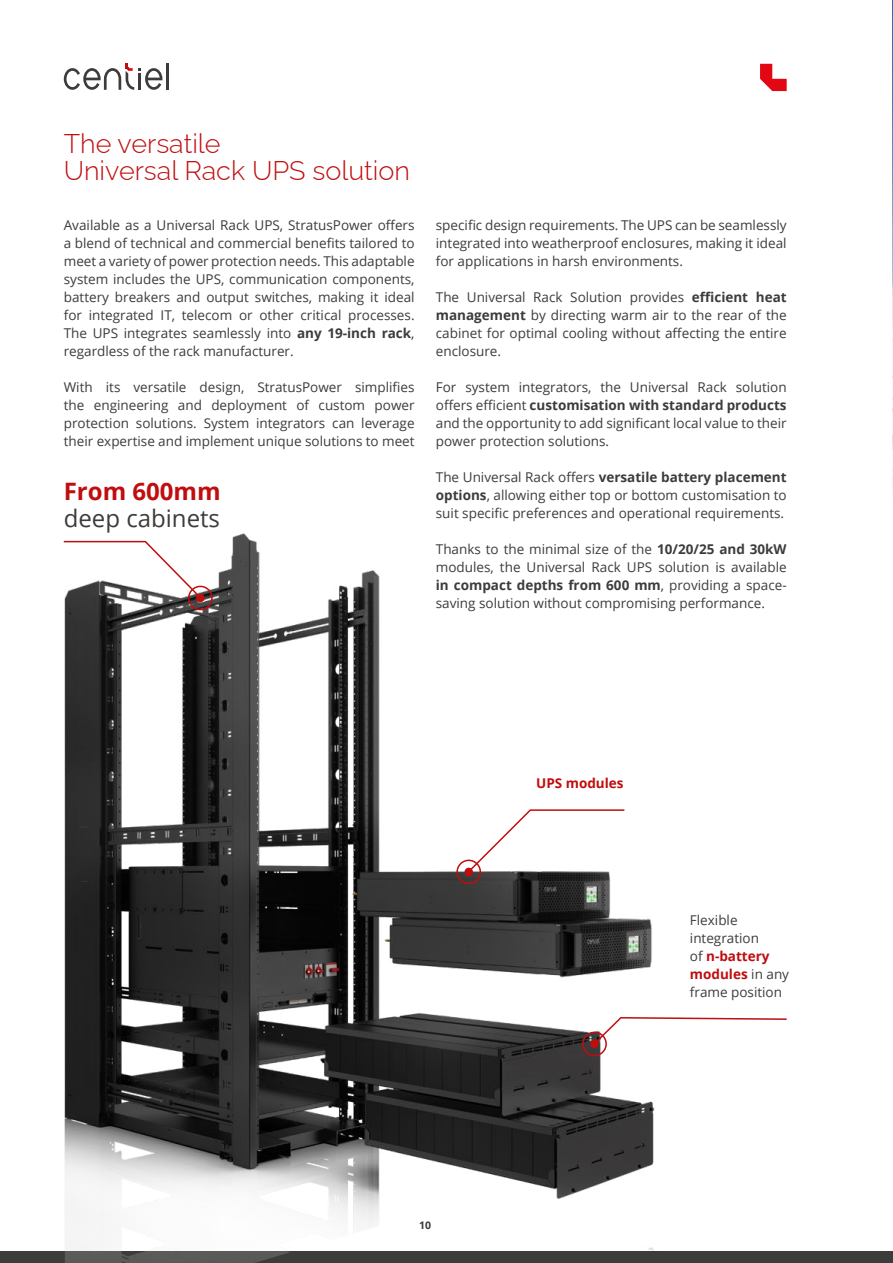
<style>
.page{position:relative;width:893px;height:1263px;background:#fff}
.page>*{position:absolute;margin:0;border:0;box-sizing:border-box;transform-origin:0 0}
.t1{font:300 27px/27px "Raleway";color:#c00d0e}
.t2{font:24px "Open Sans";color:#3c3c3b}
.t3{font:700 24px "Open Sans";color:#c00d0e}
.t4{font:13.5px/18px "Open Sans";color:#3c3c3b;text-align:justify}
.t5{font:700 13.5px "Open Sans";color:#c00d0e}
.t6{font:700 10.5px "Open Sans";color:#3c3c3b}
.s1{font-weight:700}
.s2{font-weight:700;color:#c00d0e}
</style>
<div class="page">
<img style="left:892px;top:0;width:1px;height:485px">
<div style="left:0;top:1251px;width:893px;height:12px;background:#3c3c3b"></div>
<img style="left:64px;top:533px;width:591px;height:730px">
<svg style="left:466px;top:809px;width:160px;height:65px"></svg>
<svg style="left:63px;top:540px;width:139px;height:60px"></svg>
<div style="left:456px;top:860px;width:25px;height:24px;border:2px solid #c00d0e;border-radius:50%"></div>
<div style="left:464px;top:868px;width:9px;height:8px;background:#c00d0e;border-radius:50%"></div>
<div style="left:188px;top:586px;width:25px;height:24px;border:2px solid #c00d0e;border-radius:50%"></div>
<div style="left:196px;top:594px;width:9px;height:8px;background:#c00d0e;border-radius:50%"></div>
<svg style="left:589px;top:1016px;width:198px;height:33px"></svg>
<div style="left:582px;top:1031px;width:25px;height:25px;border:2px solid #c00d0e;border-radius:50%"></div>
<div style="left:590px;top:1040px;width:9px;height:8px;background:#c00d0e;border-radius:50%"></div>
<svg style="left:760px;top:64px;width:27px;height:27px"></svg>
<hr style="left:166px;top:64px;width:3px;height:26px;background:#3c3c3b">
<svg style="left:64px;top:64px;width:98px;height:26px"></svg>
<h1 class="t1" style="left:64px;top:127px;width:348px">The versatile<br>Universal Rack UPS solution</h1>
<p class="t4" style="left:64px;top:216px;width:352px">Available as a Universal Rack UPS, StratusPower offers a blend of technical and commercial benefits tailored to meet a variety of power protection needs. This adaptable system includes the UPS, communication components, battery breakers and output switches, making it ideal for integrated IT, telecom or other critical processes.<br>The UPS integrates seamlessly into <span class="s1">any 19-inch rack</span>, regardless of the rack manufacturer.</p>
<p class="t4" style="left:64px;top:378px;width:352px">With its versatile design, StratusPower simplifies the engineering and deployment of custom power protection solutions. System integrators can leverage their expertise and implement unique solutions to meet</p>
<h2 class="t3" style="left:64px;top:475px;width:158px">From 600mm</h2>
<h2 class="t2" style="left:64px;top:502px;width:158px">deep cabinets</h2>
<p class="t4" style="left:436px;top:216px;width:352px">specific design requirements. The UPS can be seamlessly integrated into weatherproof enclosures, making it ideal for applications in harsh environments.</p>
<p class="t4" style="left:436px;top:288px;width:352px">The Universal Rack Solution provides <span class="s1">efficient heat management</span> by directing warm air to the rear of the cabinet for optimal cooling without affecting the entire enclosure.</p>
<p class="t4" style="left:436px;top:378px;width:352px">For system integrators, the Universal Rack solution offers efficient <span class="s1">customisation with standard products </span>and the opportunity to add significant local value to their power protection solutions.</p>
<p class="t4" style="left:436px;top:468px;width:352px">The Universal Rack offers <span class="s1">versatile battery placement options</span>, allowing either top or bottom customisation to suit specific preferences and operational requirements.</p>
<p class="t4" style="left:436px;top:540px;width:352px">Thanks to the minimal size of the <span class="s1">10/20/25 and 30kW </span>modules, the Universal Rack UPS solution is available <span class="s1">in compact depths from 600 mm</span>, providing a space&shy;saving solution without compromising performance.</p>
<p class="t5" style="left:536px;top:774px;width:89px">UPS modules</p>
<p class="t4" style="left:690px;top:911px;width:101px;text-align:left">Flexible integration<br>of <span class="s2">n-battery modules</span> in any frame position</p>
<p class="t6" style="left:419px;top:1218px;width:13px">10</p>
</div>
